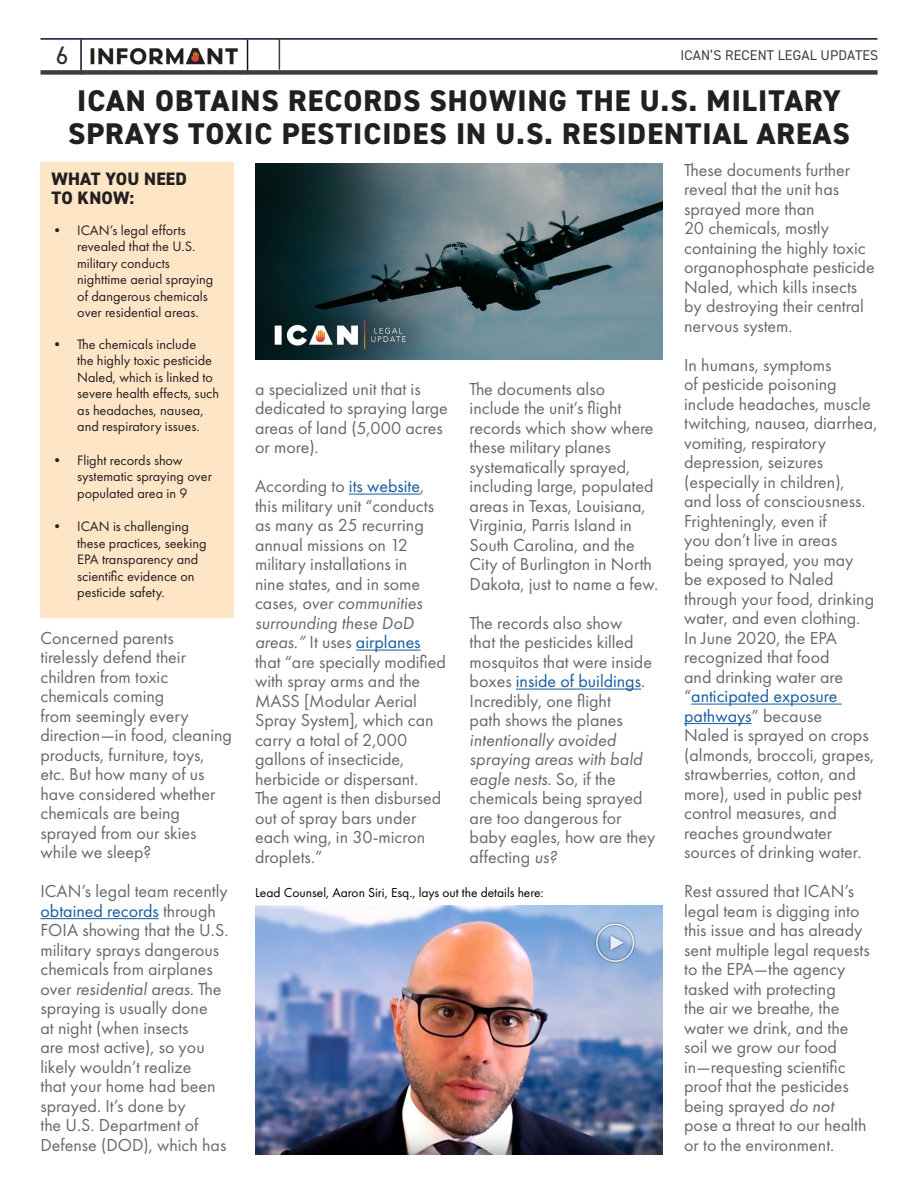
<style>
.page{position:relative;width:918px;height:1188px;background:#fff}
.page>*{position:absolute;margin:0;border:0;box-sizing:border-box;transform-origin:0 0}
._22pt_TITLE{font:800 30px/33px "DIN2014";letter-spacing:.035em;color:#231f20;text-align:center}
.t1{font:25.35px "DIN2014";color:#2b292a}
.Body_intro{font:18px/19.5px "Futura PT";color:#656a6e}
._19pt_TITLE{font:800 18px "DIN2014";letter-spacing:.01em;color:#231f20}
.t2{font:14.25px/16.5px "Futura PT";color:#231f20}
.Right_top_page_title{font:14.1px "DIN2014";letter-spacing:.01em;color:#3e3e3f}
.Body_intro-2{font:13.5px "Futura PT";color:#000}
.s1{color:#175d9e}
.s2{font-style:italic}
</style>
<div class="page">
<hr style="left:80px;top:40px;width:2px;height:34px;background:#0c0f2c">
<hr style="left:247px;top:40px;width:1px;height:34px;background:#0c0f2c">
<img style="left:90px;top:40px;width:157px;height:30px">
<hr style="left:40px;top:38px;width:838px;height:2px;background:#0c0f2c">
<div style="left:40px;top:70px;width:838px;height:5px;background:#3e3e3f"></div>
<hr style="left:279px;top:38px;width:1px;height:32px;background:#3e3e3f">
<hr style="left:40px;top:918px;width:119px;height:1px;background:#175d9e">
<hr style="left:349px;top:494px;width:71px;height:1px;background:#175d9e">
<hr style="left:356px;top:650px;width:65px;height:1px;background:#175d9e">
<hr style="left:691px;top:704px;width:151px;height:1px;background:#175d9e">
<hr style="left:684px;top:723px;width:68px;height:1px;background:#175d9e">
<div style="left:40px;top:163px;width:194px;height:455px;background:#fee5c6"></div>
<hr style="left:516px;top:689px;width:125px;height:1px;background:#175d9e">
<img style="left:255px;top:164px;width:408px;height:196px">
<img style="left:255px;top:905px;width:408px;height:249px">
<h2 class="t1" style="left:56px;top:39px;width:14px">6</h2>
<p class="Right_top_page_title" style="left:681px;top:46px;width:199px">ICAN’S RECENT LEGAL UPDATES</p>
<p class="_22pt_TITLE" style="left:68px;top:84px;width:783px">ICAN OBTAINS RECORDS SHOWING THE U.S. MILITARY<br>SPRAYS TOXIC PESTICIDES IN U.S. RESIDENTIAL AREAS</p>
<p class="_19pt_TITLE" style="left:52px;top:167px;width:137px">WHAT YOU NEED</p>
<p class="_19pt_TITLE" style="left:52px;top:186px;width:84px">TO KNOW:</p>
<p class="t2" style="left:77px;top:222px;width:138px;text-indent:-27px">• ICAN’s legal efforts revealed that the U.S. military conducts nighttime aerial spraying of dangerous chemicals over residential areas.</p>
<p class="t2" style="left:77px;top:336px;width:144px;text-indent:-27px">• The chemicals include<br>the highly toxic pesticide<br>Naled, which is linked to severe health effects, such as headaches, nausea, and respiratory issues.</p>
<p class="t2" style="left:77px;top:452px;width:136px;text-indent:-27px">• Flight records show systematic spraying over populated area in 9</p>
<p class="t2" style="left:77px;top:518px;width:131px;text-indent:-27px">• ICAN is challenging these practices, seeking<br>EPA transparency and scientific evidence on pesticide safety.</p>
<p class="Body_intro" style="left:40px;top:628px;width:193px">Concerned parents tirelessly defend their children from toxic chemicals coming<br>from seemingly every direction—in food, cleaning products, furniture, toys, etc. But how many of us have considered whether chemicals are being sprayed from our skies while we sleep?</p>
<p class="Body_intro" style="left:40px;top:882px;width:189px">ICAN’s legal team recently <span class="s1">obtained records</span> through<br>FOIA showing that the U.S. military sprays dangerous chemicals from airplanes over <span class="s2">residential areas.</span> The spraying is usually done<br>at night (when insects<br>are most active), so you likely wouldn’t realize<br>that your home had been sprayed. It’s done by<br>the U.S. Department of<br>Defense (DOD), which has</p>
<p class="Body_intro" style="left:255px;top:379px;width:194px">a specialized unit that is dedicated to spraying large areas of land (5,000 acres or more).</p>
<p class="Body_intro" style="left:255px;top:476px;width:192px">According to <span class="s1">its website</span>, this military unit “conducts as many as 25 recurring annual missions on 12 military installations in<br>nine states, and in some cases, <span class="s2">over communities surrounding these DoD areas.”</span> It uses <span class="s1">airplanes </span>that “are specially modified with spray arms and the<br>MASS [Modular Aerial<br>Spray System], which can carry a total of 2,000 gallons of insecticide, herbicide or dispersant.<br>The agent is then disbursed out of spray bars under each wing, in 30-micron droplets.”</p>
<p class="Body_intro" style="left:470px;top:379px;width:190px">The documents also include the unit’s flight records which show where these military planes systematically sprayed, including large, populated areas in Texas, Louisiana,<br>Virginia, Parris Island in<br>South Carolina, and the<br>City of Burlington in North<br>Dakota, just to name a few.</p>
<p class="Body_intro" style="left:470px;top:613px;width:187px">The records also show<br>that the pesticides killed mosquitos that were inside boxes <span class="s1">inside of buildings</span>.<br>Incredibly, one flight<br>path shows the planes <span class="s2">intentionally avoided spraying areas with bald eagle nests.</span> So, if the chemicals being sprayed are too dangerous for baby eagles, how are they affecting <span class="s2">us?</span></p>
<p class="Body_intro-2" style="left:255px;top:885px;width:290px">Lead Counsel, Aaron Siri, Esq., lays out the details here:</p>
<p class="Body_intro" style="left:684px;top:160px;width:192px">These documents further reveal that the unit has sprayed more than<br>20 chemicals, mostly containing the highly toxic organophosphate pesticide<br>Naled, which kills insects by destroying their central nervous system.</p>
<p class="Body_intro" style="left:684px;top:355px;width:195px">In humans, symptoms<br>of pesticide poisoning include headaches, muscle twitching, nausea, diarrhea, vomiting, respiratory depression, seizures (especially in children),<br>and loss of consciousness.<br>Frighteningly, even if<br>you don’t live in areas being sprayed, you may<br>be exposed to Naled through your food, drinking water, and even clothing.<br>In June 2020, the EPA recognized that food<br>and drinking water are “<span class="s1">anticipated exposure pathways</span>” because<br>Naled is sprayed on crops (almonds, broccoli, grapes, strawberries, cotton, and more), used in public pest control measures, and reaches groundwater sources of drinking water.</p>
<p class="Body_intro" style="left:684px;top:881px;width:187px">Rest assured that ICAN’s legal team is digging into this issue and has already sent multiple legal requests to the EPA—the agency tasked with protecting<br>the air we breathe, the water we drink, and the soil we grow our food in—requesting scientific proof that the pesticides being sprayed <span class="s2">do not </span>pose a threat to our health or to the environment.</p>
</div>
